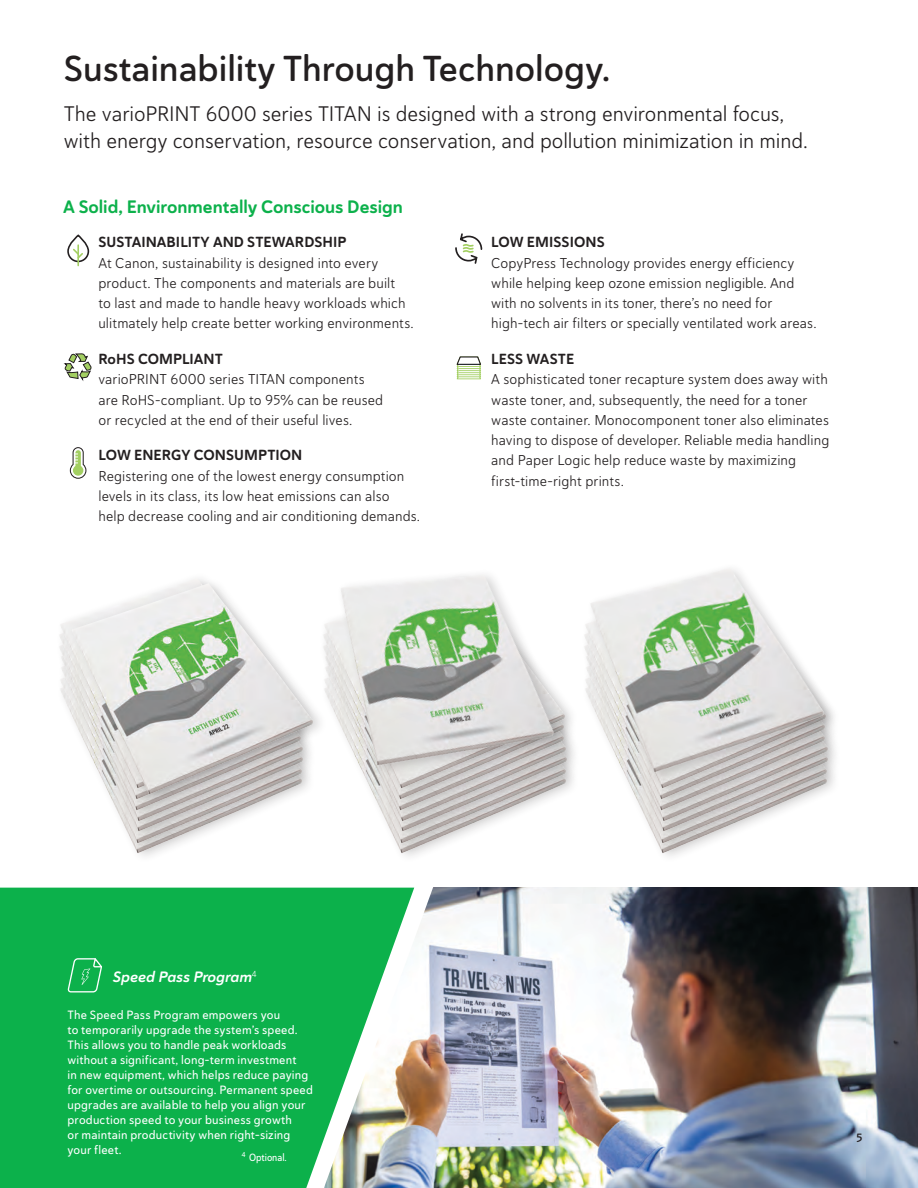
<style>
.page{position:relative;width:918px;height:1188px;background:#fff}
.page>*{position:absolute;margin:0;border:0;box-sizing:border-box;transform-origin:0 0}
.HEADLINE_Big{font:36px "Haboro Soft Nor Dem";color:#231f20}
.INTRO{font:21px/27px "Haboro Soft Nor Boo";letter-spacing:-.005em;color:#231f20}
.BODY_COPY{font:18px "Haboro Soft Nor Bol";letter-spacing:-.005em;color:#0cb14b}
.SUBHEAD_-_BLACK{font:15px "Haboro Soft Nor Bol It";letter-spacing:.005em;color:#fff}
.SUBHEAD_-_BLACK-2{font:14.7px "Haboro Soft Nor Bol";letter-spacing:.005em;color:#231f20}
.BODY_COPY-2{font:14.25px/20.2px "Haboro Soft Nor Boo";letter-spacing:.005em;color:#231f20}
.SUBHEAD_BIG_RED{font:12px/15px "Haboro Soft Nor Med";letter-spacing:.015em;color:#fff}
.t1{font:12px "Haboro Soft Nor Dem";color:#231f20}
.Footnote_style{font:10.5px "Haboro Soft Con Med";color:#fff}
</style>
<div class="page">
<img style="left:324px;top:887px;width:594px;height:301px">
<svg style="left:0;top:888px;width:414px;height:300px;background:#25b55c"></svg>
<img style="left:393px;top:836px;width:67px;height:11px">
<img style="left:388px;top:826px;width:95px;height:10px">
<img style="left:129px;top:836px;width:67px;height:11px">
<img style="left:124px;top:826px;width:95px;height:10px">
<img style="left:118px;top:814px;width:130px;height:12px">
<img style="left:116px;top:809px;width:143px;height:5px">
<img style="left:654px;top:836px;width:67px;height:11px">
<img style="left:649px;top:826px;width:95px;height:10px">
<img style="left:643px;top:814px;width:130px;height:12px">
<img style="left:639px;top:804px;width:157px;height:10px">
<img style="left:59px;top:579px;width:228px;height:230px">
<img style="left:287px;top:574px;width:277px;height:249px">
<img style="left:564px;top:568px;width:271px;height:235px">
<div style="left:67px;top:235px;width:22px;height:27px;border:2px solid #231f20;border-radius:10px"></div>
<hr style="left:77px;top:245px;width:2px;height:21px;background:#a3cf62">
<svg style="left:71px;top:247px;width:14px;height:13px"></svg>
<svg style="left:455px;top:233px;width:28px;height:31px"></svg>
<svg style="left:70px;top:447px;width:16px;height:32px"></svg>
<svg style="left:63px;top:353px;width:29px;height:28px"></svg>
<svg style="left:456px;top:356px;width:25px;height:23px"></svg>
<svg style="left:67px;top:956px;width:36px;height:37px"></svg>
<h1 class="HEADLINE_Big" style="left:64px;top:45px;width:548px">Sustainability Through Technology.</h1>
<p class="INTRO" style="left:64px;top:100px;width:745px">The varioPRINT 6000 series TITAN is designed with a strong environmental focus, with energy conservation, resource conservation, and pollution minimization in mind.</p>
<p class="BODY_COPY" style="left:63px;top:195px;width:341px">A Solid, Environmentally Conscious Design</p>
<h3 class="SUBHEAD_-_BLACK-2" style="left:98px;top:233px;width:250px">SUSTAINABILITY AND STEWARDSHIP</h3>
<p class="BODY_COPY-2" style="left:98px;top:252px;width:317px">At Canon, sustainability is designed into every product. The components and materials are built<br>to last and made to handle heavy workloads which ulitmately help create better working environments.</p>
<h3 class="SUBHEAD_-_BLACK-2" style="left:98px;top:349px;width:126px">RoHS COMPLIANT</h3>
<p class="BODY_COPY-2" style="left:98px;top:369px;width:286px">varioPRINT 6000 series TITAN components are RoHS-compliant. Up to 95% can be reused or recycled at the end of their useful lives.</p>
<h3 class="SUBHEAD_-_BLACK-2" style="left:98px;top:446px;width:205px">LOW ENERGY CONSUMPTION</h3>
<p class="BODY_COPY-2" style="left:98px;top:465px;width:323px">Registering one of the lowest energy consumption levels in its class, its low heat emissions can also<br>help decrease cooling and air conditioning demands.</p>
<h3 class="SUBHEAD_-_BLACK-2" style="left:491px;top:233px;width:115px">LOW EMISSIONS</h3>
<p class="BODY_COPY-2" style="left:491px;top:252px;width:327px">CopyPress Technology provides energy efficiency while helping keep ozone emission negligible. And with no solvents in its toner, there’s no need for high-tech air filters or specially ventilated work areas.</p>
<h3 class="SUBHEAD_-_BLACK-2" style="left:491px;top:349px;width:84px">LESS WASTE</h3>
<p class="BODY_COPY-2" style="left:491px;top:369px;width:340px">A sophisticated toner recapture system does away with waste toner, and, subsequently, the need for a toner waste container. Monocomponent toner also eliminates having to dispose of developer. Reliable media handling and Paper Logic help reduce waste by maximizing first-time-right prints.</p>
<h3 class="SUBHEAD_-_BLACK" style="left:113px;top:967px;width:145px">Speed Pass Program<sup>4</sup></h3>
<p class="SUBHEAD_BIG_RED" style="left:68px;top:1007px;width:247px">The Speed Pass Program empowers you<br>to temporarily upgrade the system’s speed.<br>This allows you to handle peak workloads without a significant, long-term investment<br>in new equipment, which helps reduce paying for overtime or outsourcing. Permanent speed upgrades are available to help you align your production speed to your business growth<br>or maintain productivity when right-sizing your fleet.</p>
<p class="Footnote_style" style="left:242px;top:1151px;width:47px"><sup>4</sup> Optional.</p>
<p class="t1" style="left:856px;top:1129px;width:8px">5</p>
</div>
